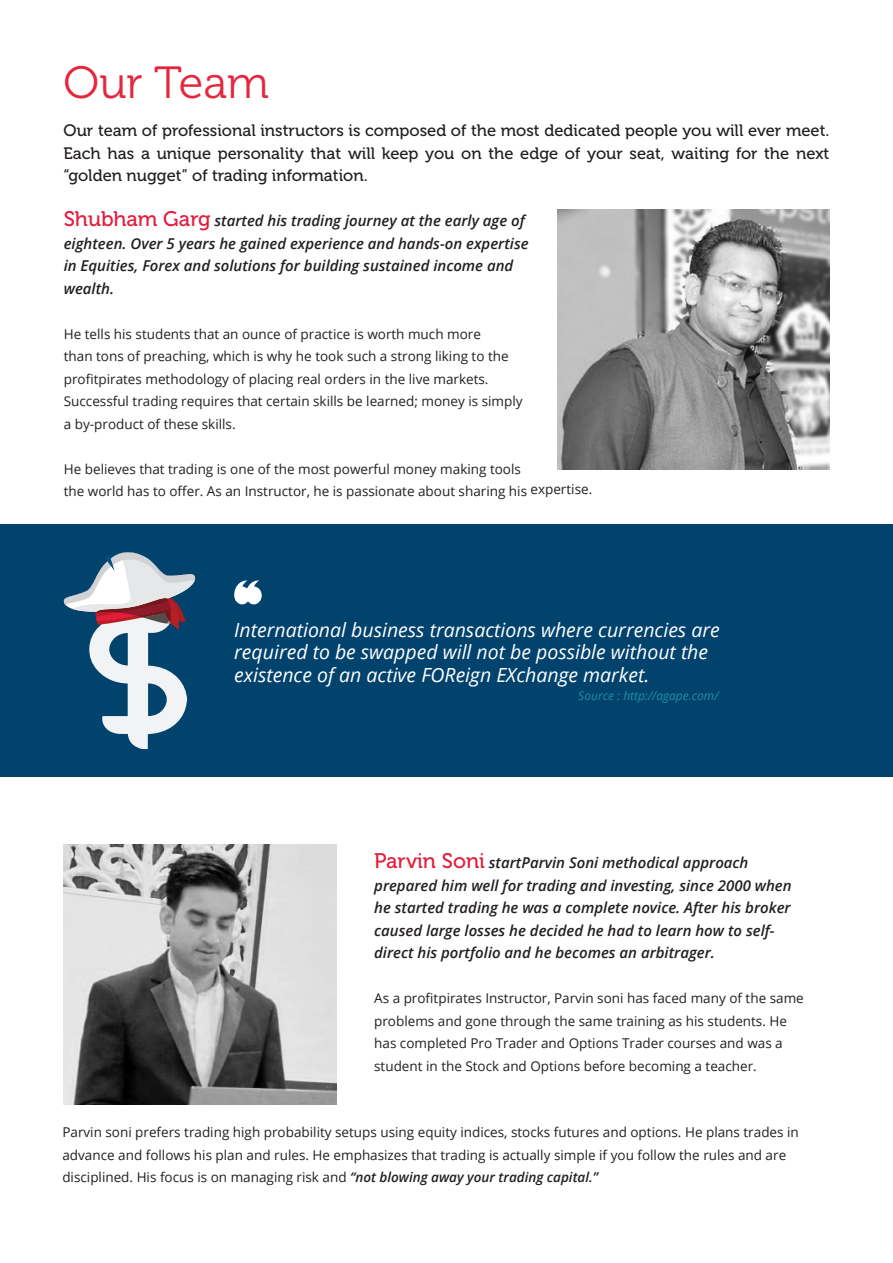
<style>
.page{position:relative;width:893px;height:1263px;background:#fff}
.page>*{position:absolute;margin:0;border:0;box-sizing:border-box;transform-origin:0 0}
.t1{font:45px "Museo 300";color:#e5273e}
.t2{font:italic 19.5px/22.5px "Open Sans";color:#fff}
.t3{font:16.5px/22.5px "Museo 500";color:#231f20;text-align:justify}
.t4{font:italic 600 15px/22.5px "Open Sans";color:#231f20}
.t5{font:13.5px/22.5px "Open Sans";color:#231f20}
.t6{font:italic 12px "Open Sans";color:#1c8e9f}
.s1{font-family:"Museo 500";font-weight:400;font-style:normal;font-size:21px;color:#e41c3b}
.s2{font-weight:600;font-style:italic}
</style>
<div class="page">
<div style="left:0;top:524px;width:893px;height:253px;background:#02436e"></div>
<img style="left:557px;top:210px;width:272px;height:259px">
<svg style="left:234px;top:580px;width:28px;height:24px"></svg>
<svg style="left:63px;top:552px;width:133px;height:197px"></svg>
<img style="left:64px;top:845px;width:272px;height:259px">
<h1 class="t1" style="left:64px;top:58px;width:207px">Our Team</h1>
<p class="t3" style="left:64px;top:119px;width:767px">Our team of professional instructors is composed of the most dedicated people you will ever meet.<br>Each has a unique personality that will keep you on the edge of your seat, waiting for the next “golden nugget” of trading information.</p>
<p class="t4" style="left:64px;top:209px;width:466px"><span class="s1">Shubham Garg</span> started his trading journey at the early age of eighteen. Over 5 years he gained experience and hands-on expertise in Equities, Forex and solutions for building sustained income and wealth.</p>
<p class="t5" style="left:64px;top:322px;width:460px">He tells his students that an ounce of practice is worth much more<br>than tons of preaching, which is why he took such a strong liking to the profitpirates methodology of placing real orders in the live markets.<br>Successful trading requires that certain skills be learned; money is simply a by-product of these skills.</p>
<p class="t5" style="left:64px;top:457px;width:530px">He believes that trading is one of the most powerful money making tools<br>the world has to offer. As an Instructor, he is passionate about sharing his expertise.</p>
<h2 class="t2" style="left:234px;top:618px;width:487px">International business transactions where currencies are required to be swapped will not be possible without the existence of an active FOReign EXchange market.</h2>
<p class="t6" style="left:578px;top:687px;width:142px">Source : http://agape.com/</p>
<p class="t4" style="left:374px;top:851px;width:419px"><span class="s1">Parvin Soni</span> startParvin Soni methodical approach prepared him well for trading and investing, since 2000 when he started trading he was a complete novice. After his broker caused large losses he decided he had to learn how to self&shy;direct his portfolio and he becomes an arbitrager.</p>
<p class="t5" style="left:374px;top:987px;width:431px">As a profitpirates Instructor, Parvin soni has faced many of the same problems and gone through the same training as his students. He has completed Pro Trader and Options Trader courses and was a student in the Stock and Options before becoming a teacher.</p>
<p class="t5" style="left:62px;top:1121px;width:738px">Parvin soni prefers trading high probability setups using equity indices, stocks futures and options. He plans trades in advance and follows his plan and rules. He emphasizes that trading is actually simple if you follow the rules and are disciplined. His focus is on managing risk and <span class="s2">“not blowing away your trading capital.”</span></p>
</div>
